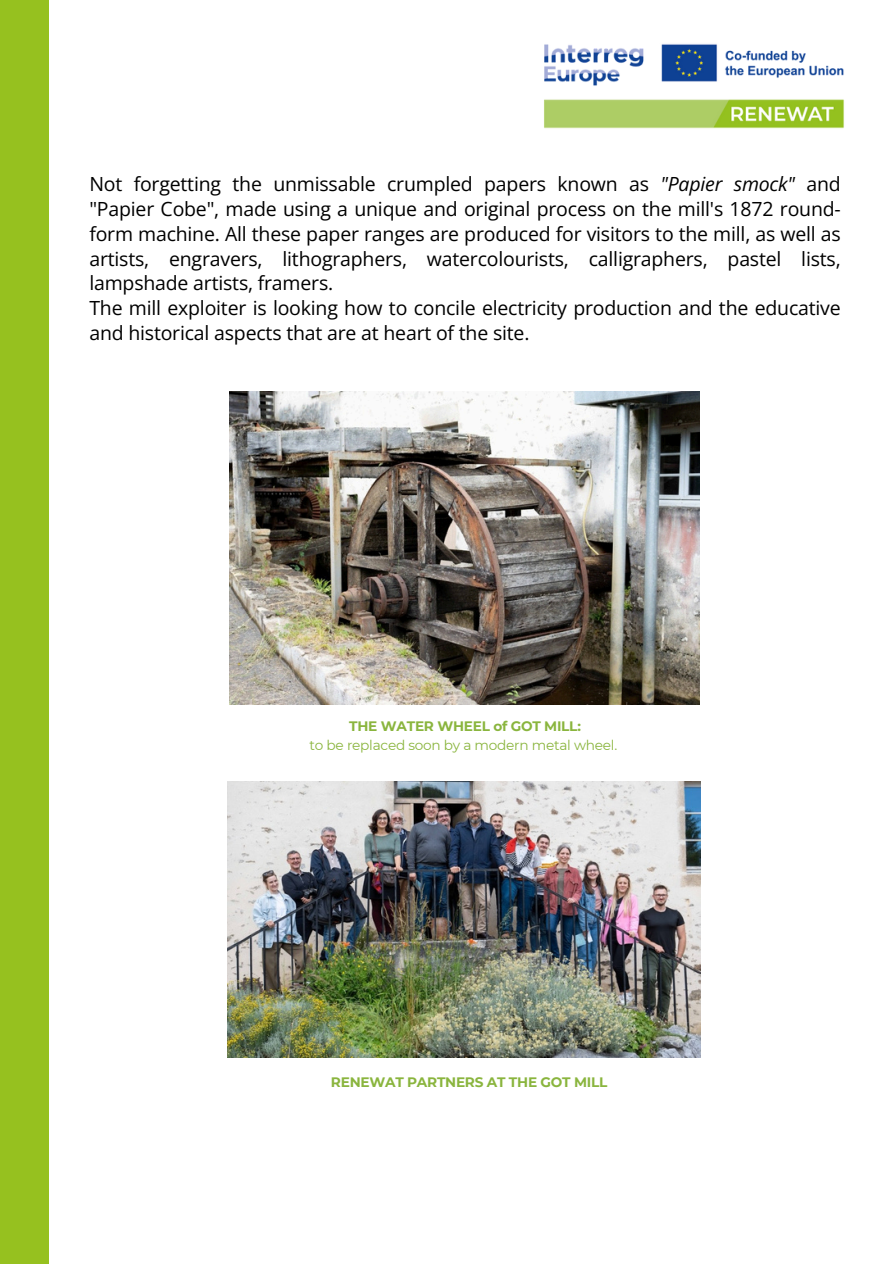
<style>
.page{position:relative;width:894px;height:1264px;background:#fff}
.page>*{position:absolute;margin:0;border:0;box-sizing:border-box;transform-origin:0 0}
.t1{font:19.5px/24.8px "Open Sans";letter-spacing:-.01em;color:#000}
.t2{font:700 13.65px "Montserrat";letter-spacing:-.02em;color:#8ab53e}
.t3{font:13.65px "Montserrat";letter-spacing:-.02em;color:#8ab53e}
.s1{font-style:italic}
</style>
<div class="page">
<img style="left:229px;top:392px;width:470px;height:313px">
<img style="left:228px;top:781px;width:472px;height:276px">
<div style="left:0;top:0;width:48px;height:1263px;background:#96c11f"></div>
<img style="left:544px;top:44px;width:300px;height:85px">
<p class="t1" style="left:89px;top:171px;width:752px">Not forgetting the unmissable crumpled papers known as <span class="s1">"Papier smock"</span> and "Papier Cobe", made using a unique and original process on the mill's 1872 round&shy;form machine. All these paper ranges are produced for visitors to the mill, as well as artists, engravers, lithographers, watercolourists, calligraphers, pastel lists, lampshade artists, framers.<br>The mill exploiter is looking how to concile electricity production and the educative and historical aspects that are at heart of the site.</p>
<p class="t2" style="left:349px;top:717px;width:233px">THE WATER WHEEL of GOT MILL:</p>
<p class="t3" style="left:309px;top:736px;width:309px">to be replaced soon by a modern metal wheel.</p>
<p class="t2" style="left:331px;top:1073px;width:278px">RENEWAT PARTNERS AT THE GOT MILL</p>
</div>
